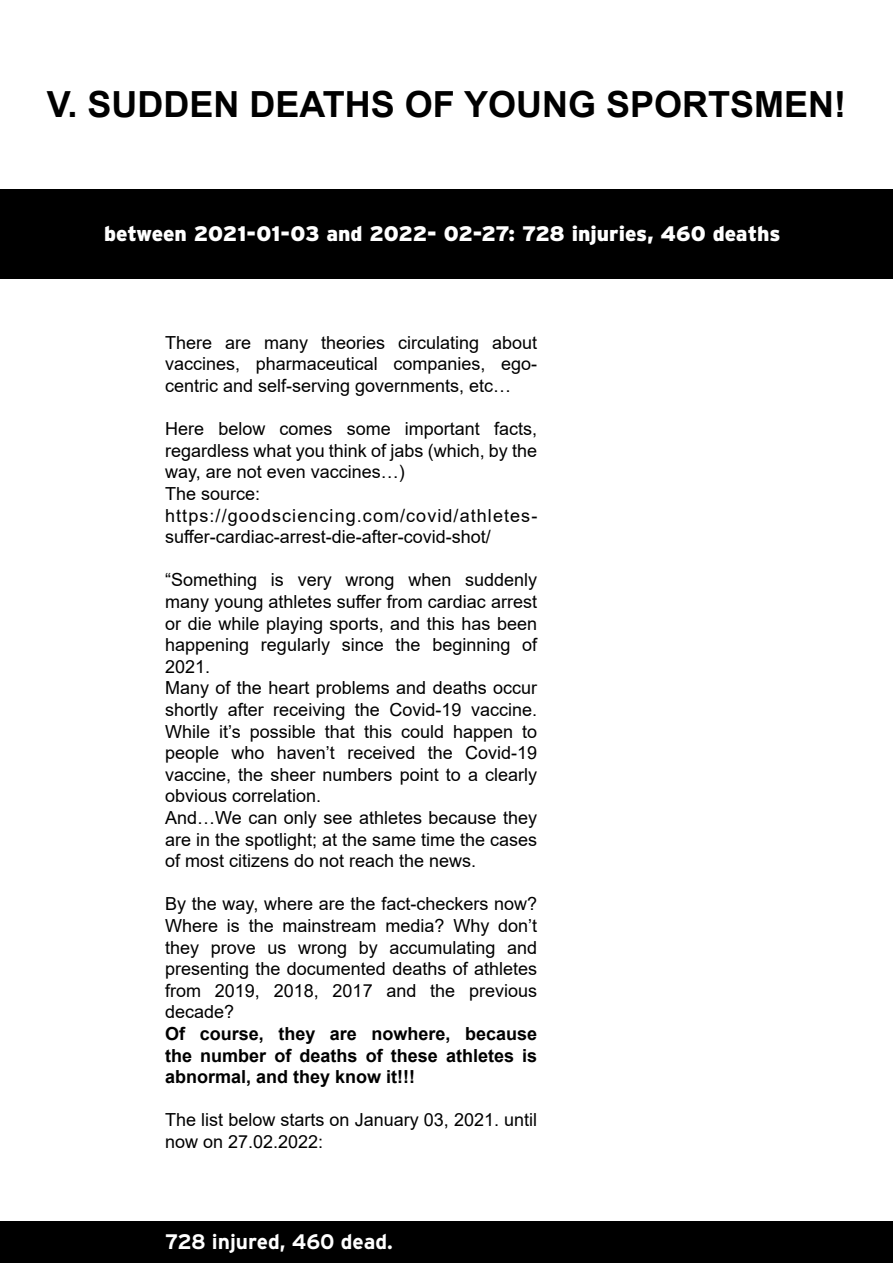
<style>
.page{position:relative;width:893px;height:1263px;background:#fff}
.page>*{position:absolute;margin:0;border:0;box-sizing:border-box;transform-origin:0 0}
.t1{font:700 36px "Arial";color:#000}
.t2{font:900 21px "Interstate";color:#fff}
.t3{font:700 21px "Interstate";color:#fff}
.t4{font:18px/21.6px "Arial";color:#000}
.t5{font:700 18px/21.6px "Arial";color:#000;text-align:justify}
</style>
<div class="page">
<div style="left:0;top:189px;width:893px;height:90px;background:#000"></div>
<div style="left:0;top:1221px;width:893px;height:42px;background:#000"></div>
<h1 class="t1" style="left:47px;top:90px;width:801px">V. SUDDEN DEATHS OF YOUNG SPORTSMEN!</h1>
<p class="t2" style="left:104px;top:224px;width:678px">between 2021-01-03 and 2022- 02-27: 728 injuries, 460 deaths</p>
<p class="t4" style="left:165px;top:331px;width:374px;text-align:justify">There are many theories circulating about vaccines, pharmaceutical companies, ego&shy;centric and self-serving governments, etc…</p>
<p class="t4" style="left:165px;top:418px;width:374px">Here below comes some important facts, regardless what you think of jabs (which, by the way, are not even vaccines…)<br>The source: https://goodsciencing.com/covid/athletes&shy;su昀昀er-cardiac-arrest-die-after-covid-shot/</p>
<p class="t4" style="left:165px;top:571px;width:374px">“Something is very wrong when suddenly many young athletes su昀昀er from cardiac arrest or die while playing sports, and this has been happening regularly since the beginning of 2021.<br>Many of the heart problems and deaths occur shortly after receiving the Covid-19 vaccine.<br>While it’s possible that this could happen to people who haven’t received the Covid-19 vaccine, the sheer numbers point to a clearly obvious correlation.<br>And…We can only see athletes because they are in the spotlight; at the same time the cases of most citizens do not reach the news.</p>
<p class="t4" style="left:165px;top:893px;width:374px;text-align:justify">By the way, where are the fact-checkers now?<br>Where is the mainstream media? Why don’t they prove us wrong by accumulating and presenting the documented deaths of athletes from 2019, 2018, 2017 and the previous decade?</p>
<p class="t5" style="left:165px;top:1024px;width:374px">Of course, they are nowhere, because the number of deaths of these athletes is abnormal, and they know it!!!</p>
<p class="t4" style="left:165px;top:1109px;width:374px">The list below starts on January 03, 2021. until now on 27.02.2022:</p>
<p class="t3" style="left:165px;top:1232px;width:229px">728 injured, 460 dead.</p>
</div>
